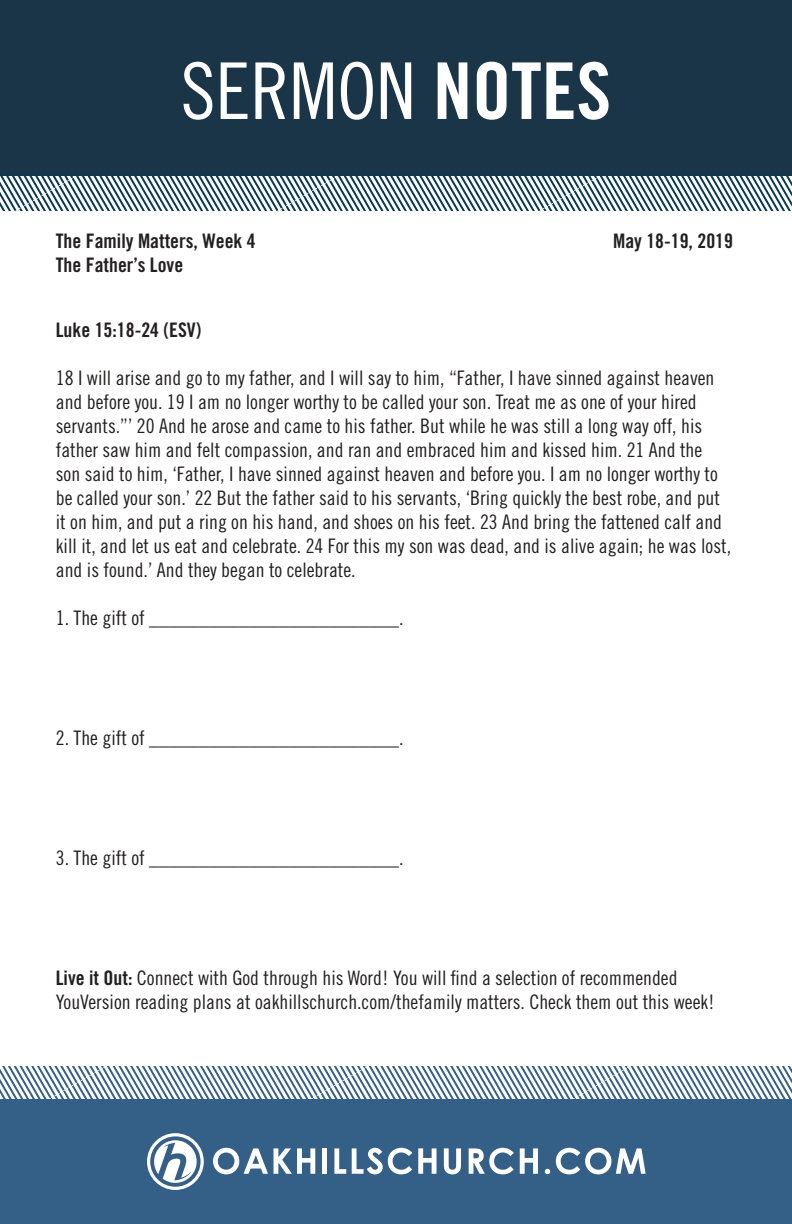
<style>
.page{position:relative;width:792px;height:1224px;background:#fff}
.page>*{position:absolute;margin:0;border:0;box-sizing:border-box;transform-origin:0 0}
.t1{font:78.2px "Trade Gothic LT Std Cn 18";color:#fff}
.t2{font:20px/24px "Trade Gothic LT Std Cn 18";color:#231f20}
.t3{font:20px/24px "Trade Gothic LT Std Bd Cn 20";color:#231f20}
.s1{font-family:"Trade Gothic LT Std Bd Cn 20"}
</style>
<div class="page">
<div style="left:0;top:0;width:792px;height:175px;background:#1a3548"></div>
<div style="left:0;top:1099px;width:792px;height:125px;background:#345f87"></div>
<svg style="left:147px;top:1133px;width:57px;height:57px"></svg>
<svg style="left:213px;top:1148px;width:55px;height:26px"></svg>
<svg style="left:274px;top:1148px;width:41px;height:26px"></svg>
<div style="left:322px;top:1148px;width:5px;height:26px;background:#fff"></div>
<svg style="left:334px;top:1148px;width:12px;height:26px"></svg>
<svg style="left:352px;top:1148px;width:60px;height:26px"></svg>
<svg style="left:418px;top:1148px;width:19px;height:26px"></svg>
<svg style="left:444px;top:1148px;width:17px;height:26px"></svg>
<svg style="left:469px;top:1148px;width:45px;height:26px"></svg>
<svg style="left:520px;top:1148px;width:18px;height:26px"></svg>
<svg style="left:545px;top:1169px;width:5px;height:5px"></svg>
<svg style="left:556px;top:1148px;width:90px;height:26px"></svg>
<svg style="left:0;top:1067px;width:792px;height:32px"></svg>
<svg style="left:0;top:174px;width:792px;height:37px"></svg>
<h1 class="t1" style="left:181px;top:45px;width:432px">SERMON <span class="s1">NOTES</span></h1>
<p class="t3" style="left:56px;top:229px;width:201px">The Family Matters, Week 4<br>The Father’s Love</p>
<p class="t3" style="left:613px;top:229px;width:121px">May 18-19, 2019</p>
<p class="t3" style="left:56px;top:318px;width:147px">Luke 15:18-24 (ESV)</p>
<p class="t2" style="left:56px;top:366px;width:677px">18 I will arise and go to my father, and I will say to him, “Father, I have sinned against heaven and before you. 19 I am no longer worthy to be called your son. Treat me as one of your hired servants.”’ 20 And he arose and came to his father. But while he was still a long way off, his father saw him and felt compassion, and ran and embraced him and kissed him. 21 And the son said to him, ‘Father, I have sinned against heaven and before you. I am no longer worthy to be called your son.’ 22 But the father said to his servants, ‘Bring quickly the best robe, and put it on him, and put a ring on his hand, and shoes on his feet. 23 And bring the fattened calf and kill it, and let us eat and celebrate. 24 For this my son was dead, and is alive again; he was lost, and is found.’ And they began to celebrate.</p>
<p class="t2" style="left:56px;top:606px;width:349px">1. The gift of _________________________.</p>
<p class="t2" style="left:56px;top:726px;width:349px">2. The gift of _________________________.</p>
<p class="t2" style="left:56px;top:846px;width:349px">3. The gift of _________________________.</p>
<p class="t2" style="left:56px;top:966px;width:661px"><span class="s1">Live it Out:</span> Connect with God through his Word! You will find a selection of recommended<br>YouVersion reading plans at oakhillschurch.com/thefamily matters. Check them out this week!</p>
</div>
